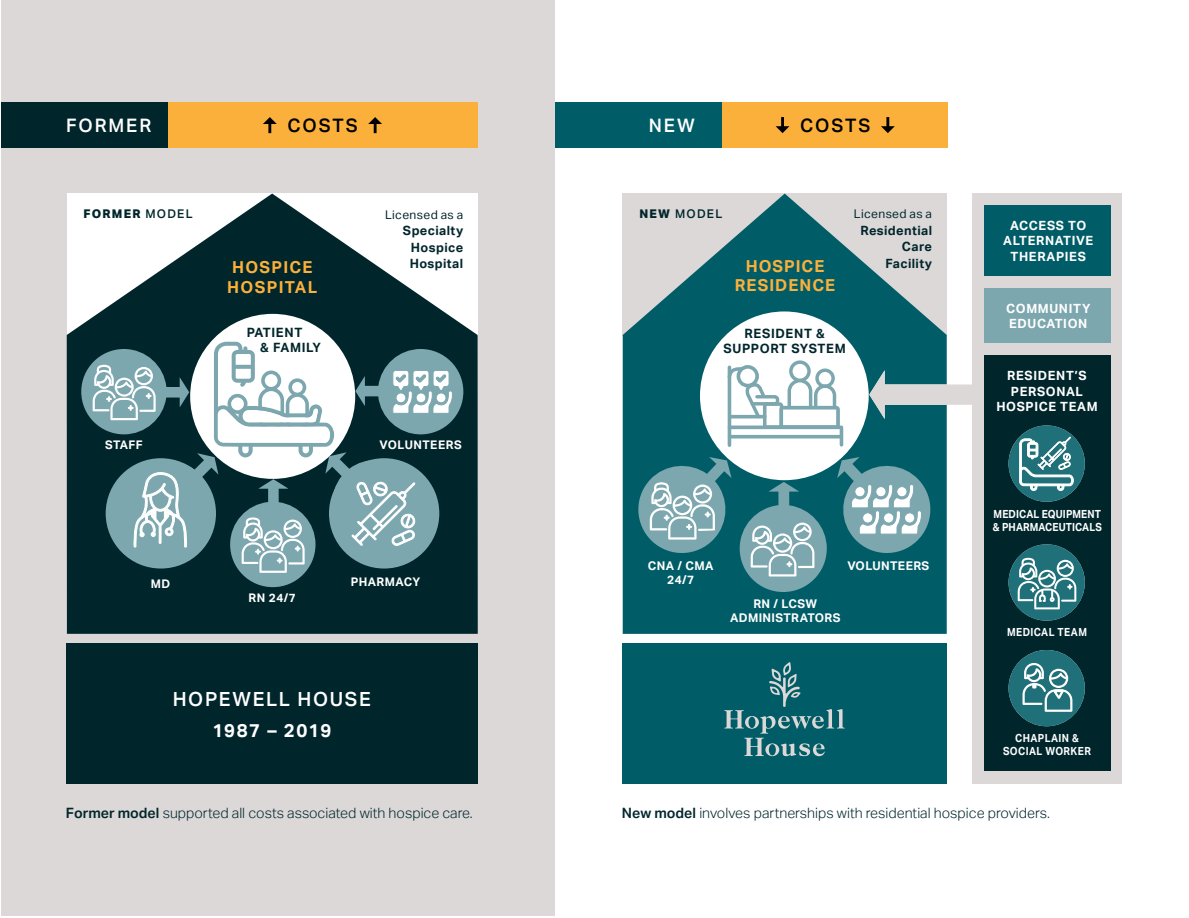
<style>
.page{position:relative;width:1189px;height:918px;background:#fff}
.page>*{position:absolute;margin:0;border:0;box-sizing:border-box;transform-origin:0 0}
.t1{font:500 19.5px "Aktiv Grotesk";letter-spacing:.085em;color:#fff}
.t2{font:500 18.6px "Aktiv Grotesk";letter-spacing:.1em;color:#000}
.t3{font:500 18.6px "Aktiv Grotesk";letter-spacing:.1em;color:#fff}
.t4{font:700 18.6px "Aktiv Grotesk";letter-spacing:.07em;color:#fff}
.t5{font:700 16.5px/19.8px "Aktiv Grotesk";letter-spacing:.07em;color:#fbb03b}
.t6{font:300 14.25px "Aktiv Grotesk";color:#00262c}
.t7{font:700 12.9px/15.5px "Aktiv Grotesk";letter-spacing:.05em;color:#00262c}
.t8{font:700 12.75px/15.3px "Aktiv Grotesk";letter-spacing:.05em;color:#fff;text-align:center}
.t9{font:700 12.75px/16.5px "Aktiv Grotesk";letter-spacing:.03em;color:#00262c;text-align:right}
.t10{font:700 12px/14.4px "Aktiv Grotesk";letter-spacing:.03em;color:#fff;text-align:center}
.t11{font:12px "Aktiv Grotesk";letter-spacing:.03em;color:#00262c}
.t12{font:800 12px "Aktiv Grotesk";letter-spacing:.1em;color:#00262c}
.t13{font:500 12px "Aktiv Grotesk";letter-spacing:.1em;color:#00262c}
.t14{font:700 11.85px "Aktiv Grotesk";letter-spacing:.04em;color:#fff}
.t15{font:700 11.1px/13.4px "Aktiv Grotesk";letter-spacing:.02em;color:#fff;scale:.9 1}
.t16{font:700 11.1px/13.4px "Aktiv Grotesk";letter-spacing:.04em;color:#fff;text-align:center;scale:.9 1}
.s1{font-weight:500}
.s2{font-weight:800}
.s3{font-weight:600}
</style>
<div class="page">
<div style="left:1px;top:0;width:554px;height:916px;background:#dcd8d7"></div>
<div style="left:1px;top:102px;width:169px;height:46px;background:#00262c"></div>
<div style="left:169px;top:102px;width:309px;height:46px;background:#fbb03b"></div>
<div style="left:555px;top:102px;width:168px;height:46px;background:#005d67"></div>
<div style="left:722px;top:102px;width:225px;height:46px;background:#fbb03b"></div>
<svg style="left:776px;top:117px;width:13px;height:16px"></svg>
<svg style="left:881px;top:117px;width:14px;height:16px"></svg>
<svg style="left:263px;top:117px;width:14px;height:16px"></svg>
<svg style="left:368px;top:117px;width:14px;height:16px"></svg>
<div style="left:973px;top:193px;width:149px;height:590px;background:#dcd8d7"></div>
<div style="left:984px;top:355px;width:127px;height:415px;background:#00262c"></div>
<div style="left:984px;top:206px;width:127px;height:70px;background:#005d67"></div>
<div style="left:623px;top:643px;width:324px;height:140px;background:#005d67"></div>
<div style="left:67px;top:643px;width:411px;height:140px;background:#00262c"></div>
<svg style="left:67px;top:194px;width:411px;height:440px;background:#566f73"></svg>
<svg style="left:623px;top:194px;width:324px;height:440px;background:#397d84"></svg>
<svg style="left:724px;top:662px;width:121px;height:94px"></svg>
<div style="left:190px;top:314px;width:165px;height:165px;background:#fff;border-radius:50%"></div>
<div style="left:700px;top:311px;width:169px;height:169px;background:#fff;border-radius:50%"></div>
<hr style="left:840px;top:428px;width:3px;height:17px;background:#7ca7ae">
<hr style="left:728px;top:367px;width:3px;height:78px;background:#7ca7ae">
<hr style="left:729px;top:426px;width:112px;height:3px;background:#7ca7ae">
<svg style="left:727px;top:360px;width:113px;height:69px"></svg>
<svg style="left:731px;top:435px;width:109px;height:4px"></svg>
<svg style="left:634px;top:457px;width:97px;height:101px;background:#5d959d"></svg>
<svg style="left:837px;top:457px;width:98px;height:101px;background:#61989f"></svg>
<svg style="left:1008px;top:425px;width:77px;height:77px;background:#226f78"></svg>
<svg style="left:1008px;top:544px;width:77px;height:77px;background:#247179"></svg>
<div style="left:1008px;top:650px;width:77px;height:76px;background:#1f7079;border-radius:50%"></div>
<svg style="left:740px;top:482px;width:87px;height:110px;background:#5d959d"></svg>
<div style="left:984px;top:289px;width:127px;height:54px;background:#7ca7ae"></div>
<svg style="left:869px;top:370px;width:104px;height:49px;background:#85aaae"></svg>
<svg style="left:1018px;top:558px;width:58px;height:51px;background:#639ba1"></svg>
<svg style="left:1019px;top:436px;width:55px;height:55px;background:#679ea4"></svg>
<svg style="left:1022px;top:663px;width:50px;height:49px"></svg>
<svg style="left:81px;top:342px;width:382px;height:245px"></svg>
<h2 class="t3" style="left:66px;top:114px;width:87px">FORMER</h2>
<h2 class="t2" style="left:287px;top:114px;width:72px">COSTS</h2>
<h2 class="t3" style="left:649px;top:114px;width:47px">NEW</h2>
<h2 class="t2" style="left:800px;top:115px;width:72px">COSTS</h2>
<p class="t12" style="left:84px;top:207px;width:111px">FORMER <span class="s1">MODEL</span></p>
<p class="t13" style="left:639px;top:207px;width:84px"><span class="s2">NEW</span> MODEL</p>
<p class="t11" style="left:385px;top:208px;width:80px">Licensed as a</p>
<p class="t9" style="left:410px;top:223px;width:55px;text-align:justify;text-indent:-7px">Specialty Hospice Hospital</p>
<p class="t5" style="left:227px;top:258px;width:91px">HOSPICE<br>HOSPITAL</p>
<p class="t5" style="left:735px;top:256px;width:102px;text-align:center">HOSPICE<br>RESIDENCE</p>
<p class="t11" style="left:854px;top:207px;width:80px">Licensed as a</p>
<p class="t9" style="left:860px;top:222px;width:73px">Residential<br>Care<br>Facility</p>
<p class="t7" style="left:260px;top:325px;width:62px;text-indent:-14px">PATIENT<br>&amp; FAMILY</p>
<p class="t7" style="left:724px;top:326px;width:124px;text-align:center">RESIDENT &amp;<br>SUPPORT SYSTEM</p>
<p class="t14" style="left:105px;top:438px;width:39px">STAFF</p>
<p class="t14" style="left:380px;top:438px;width:84px">VOLUNTEERS</p>
<p class="t14" style="left:151px;top:577px;width:21px">MD</p>
<p class="t14" style="left:249px;top:591px;width:49px">RN 24/7</p>
<p class="t14" style="left:351px;top:575px;width:71px">PHARMACY</p>
<h1 class="t1" style="left:173px;top:688px;width:200px">HOPEWELL HOUSE</h1>
<h2 class="t4" style="left:212px;top:720px;width:120px">1987 – 2019</h2>
<p class="t10" style="left:648px;top:558px;width:67px">CNA / CMA<br>24/7</p>
<p class="t10" style="left:847px;top:559px;width:83px">VOLUNTEERS</p>
<p class="t10" style="left:730px;top:596px;width:112px">RN / LCSW<br>ADMINISTRATORS</p>
<p class="t8" style="left:1003px;top:218px;width:92px">ACCESS TO<br>ALTERNATIVE<br>THERAPIES</p>
<p class="t8" style="left:1006px;top:301px;width:86px;text-align:left">COMMUNITY<br>EDUCATION</p>
<p class="t8" style="left:996px;top:368px;width:103px">RESIDENT’S<br>PERSONAL<br>HOSPICE TEAM</p>
<p class="t15" style="left:993px;top:507px;width:123px">MEDICAL EQUIPMENT &amp; PHARMACEUTICALS</p>
<p class="t16" style="left:1007px;top:625px;width:90px">MEDICAL TEAM</p>
<p class="t16" style="left:1003px;top:731px;width:99px">CHAPLAIN &amp;<br>SOCIAL WORKER</p>
<p class="t6" style="left:66px;top:804px;width:408px"><span class="s3">Former model</span> supported all costs associated with hospice care.</p>
<p class="t6" style="left:622px;top:804px;width:429px"><span class="s3">New model</span> involves partnerships with residential hospice providers.</p>
</div>
